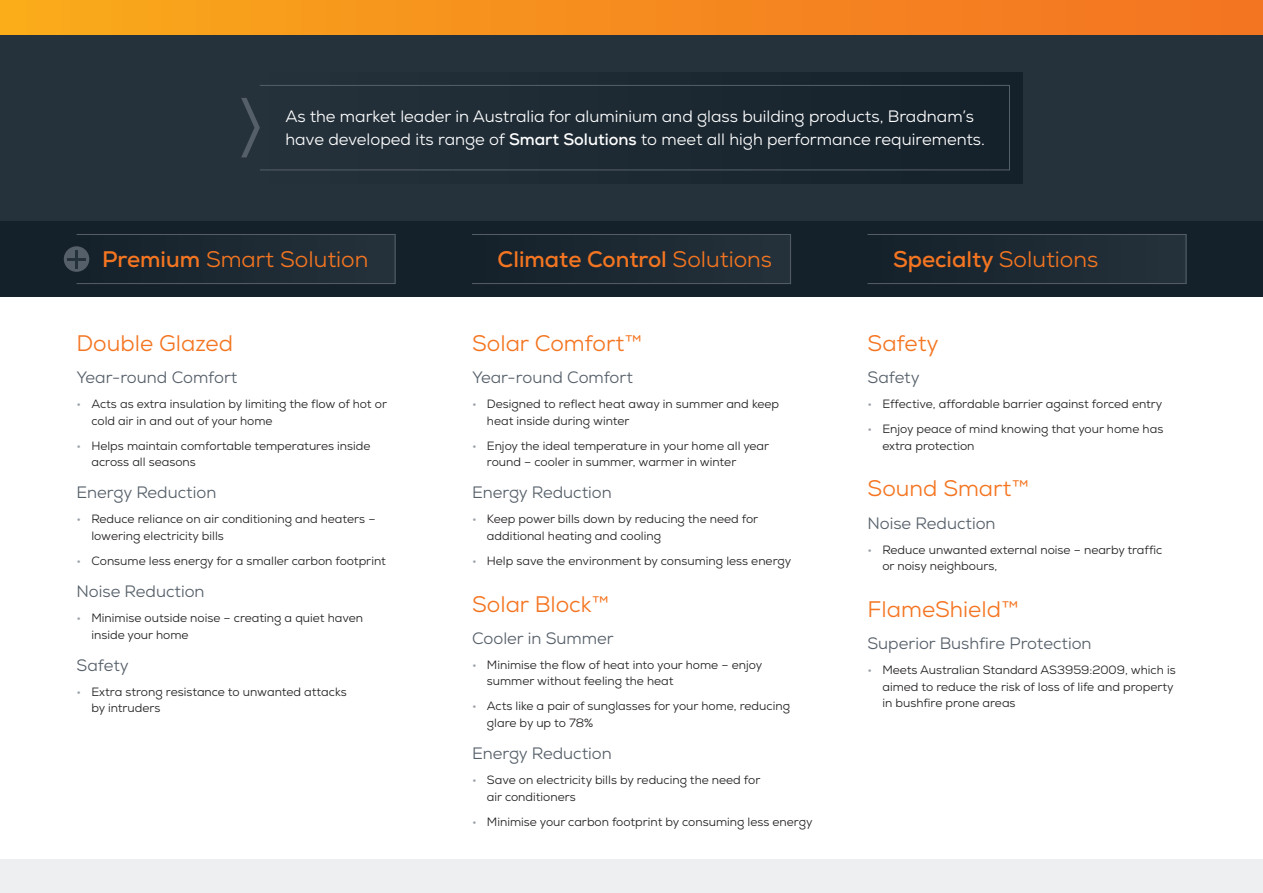
<style>
.page{position:relative;width:1263px;height:893px;background:#fff}
.page>*{position:absolute;margin:0;border:0;box-sizing:border-box;transform-origin:0 0}
.t1{font:22.5px "Nexa";color:#f47521}
.t2{font:700 22.5px "Nexa";color:#f47521}
.t3{font:16.5px "Nexa";color:#555f69}
.t4{font:16.5px/22.5px "Nexa";color:#fff}
.t5{font:12px/16.5px "Nexa";color:#231f20}
.s1{font-weight:700}
.s2{font-weight:400}
.s3{color:#9ba1a8}
</style>
<div class="page">
<div style="left:0;top:33px;width:1263px;height:191px;background:#25323c"></div>
<div style="left:260px;top:72px;width:763px;height:111px;background:#1c2933"></div>
<div style="left:259px;top:85px;width:751px;height:85px;border:1px solid #555f69"></div>
<svg style="left:241px;top:98px;width:19px;height:59px"></svg>
<div style="left:0;top:221px;width:1263px;height:76px;background:#14202a"></div>
<div style="left:77px;top:234px;width:318px;height:50px;background:#1c2933"></div>
<div style="left:76px;top:234px;width:319px;height:50px;border:1px solid #555f69"></div>
<div style="left:64px;top:246px;width:25px;height:26px;background:#555f69;border-radius:50%"></div>
<hr style="left:75px;top:250px;width:3px;height:19px;background:#25323c">
<svg style="left:67px;top:258px;width:19px;height:2px"></svg>
<div style="left:472px;top:234px;width:318px;height:50px;background:#1c2933"></div>
<div style="left:472px;top:234px;width:319px;height:50px;border:1px solid #555f69"></div>
<div style="left:867px;top:234px;width:319px;height:50px;background:#1c2933"></div>
<div style="left:867px;top:234px;width:319px;height:50px;border:1px solid #555f69"></div>
<div style="left:0;top:859px;width:1263px;height:34px;background:#edeff1"></div>
<div style="left:0;top:0;width:1263px;height:34px;background:linear-gradient(to right,#f9a91a,#f37122)"></div>
<h2 class="t4" style="left:285px;top:105px;width:701px">As the market leader in Australia for aluminium and glass building products, Bradnam’s have developed its range of <span class="s1">Smart Solutions</span> to meet all high performance requirements.</h2>
<h1 class="t1" style="left:102px;top:245px;width:268px"><span class="s1">Premium</span> Smart Solution</h1>
<h1 class="t2" style="left:497px;top:245px;width:276px">Climate Control <span class="s2">Solutions</span></h1>
<h1 class="t2" style="left:893px;top:245px;width:207px">Specialty <span class="s2">Solutions</span></h1>
<h1 class="t1" style="left:77px;top:329px;width:158px">Double Glazed</h1>
<h2 class="t3" style="left:77px;top:367px;width:162px">Year-round Comfort</h2>
<p class="t5" style="left:91px;top:396px;width:297px;text-indent:-15px"><span class="s3">•</span> Acts as extra insulation by limiting the flow of hot or cold air in and out of your home</p>
<p class="t5" style="left:91px;top:437px;width:281px;text-indent:-15px"><span class="s3">•</span> Helps maintain comfortable temperatures inside across all seasons</p>
<h2 class="t3" style="left:77px;top:482px;width:141px">Energy Reduction</h2>
<p class="t5" style="left:91px;top:511px;width:286px;text-indent:-15px"><span class="s3">•</span> Reduce reliance on air conditioning and heaters – lowering electricity bills</p>
<p class="t5" style="left:77px;top:552px;width:311px"><span class="s3">•</span> Consume less energy for a smaller carbon footprint</p>
<h2 class="t3" style="left:77px;top:581px;width:130px">Noise Reduction</h2>
<p class="t5" style="left:91px;top:610px;width:273px;text-indent:-15px"><span class="s3">•</span> Minimise outside noise – creating a quiet haven inside your home</p>
<h2 class="t3" style="left:77px;top:655px;width:54px">Safety</h2>
<p class="t5" style="left:91px;top:683px;width:257px;text-indent:-15px"><span class="s3">•</span> Extra strong resistance to unwanted attacks by intruders</p>
<h1 class="t1" style="left:472px;top:329px;width:172px">Solar Comfort™</h1>
<h2 class="t3" style="left:472px;top:367px;width:162px">Year-round Comfort</h2>
<p class="t5" style="left:487px;top:396px;width:294px;text-indent:-15px"><span class="s3">•</span> Designed to reflect heat away in summer and keep heat inside during winter</p>
<p class="t5" style="left:487px;top:437px;width:284px;text-indent:-15px"><span class="s3">•</span> Enjoy the ideal temperature in your home all year round – cooler in summer, warmer in winter</p>
<h2 class="t3" style="left:472px;top:482px;width:141px">Energy Reduction</h2>
<p class="t5" style="left:487px;top:511px;width:273px;text-indent:-15px"><span class="s3">•</span> Keep power bills down by reducing the need for additional heating and cooling</p>
<p class="t5" style="left:472px;top:552px;width:321px"><span class="s3">•</span> Help save the environment by consuming less energy</p>
<h1 class="t1" style="left:472px;top:589px;width:139px">Solar Block™</h1>
<h2 class="t3" style="left:472px;top:628px;width:143px">Cooler in Summer</h2>
<p class="t5" style="left:487px;top:656px;width:277px;text-indent:-15px"><span class="s3">•</span> Minimise the flow of heat into your home – enjoy summer without feeling the heat</p>
<p class="t5" style="left:487px;top:698px;width:305px;text-indent:-15px"><span class="s3">•</span> Acts like a pair of sunglasses for your home, reducing glare by up to 78%</p>
<h2 class="t3" style="left:472px;top:743px;width:141px">Energy Reduction</h2>
<p class="t5" style="left:487px;top:772px;width:275px;text-indent:-15px"><span class="s3">•</span> Save on electricity bills by reducing the need for air conditioners</p>
<p class="t5" style="left:472px;top:813px;width:342px"><span class="s3">•</span> Minimise your carbon footprint by consuming less energy</p>
<h1 class="t1" style="left:867px;top:329px;width:73px">Safety</h1>
<h2 class="t3" style="left:867px;top:367px;width:54px">Safety</h2>
<p class="t5" style="left:867px;top:396px;width:296px"><span class="s3">•</span> Effective, affordable barrier against forced entry</p>
<p class="t5" style="left:882px;top:421px;width:282px;text-indent:-15px"><span class="s3">•</span> Enjoy peace of mind knowing that your home has extra protection</p>
<h1 class="t1" style="left:867px;top:474px;width:163px">Sound Smart™</h1>
<h2 class="t3" style="left:867px;top:512px;width:130px">Noise Reduction</h2>
<p class="t5" style="left:882px;top:541px;width:281px;text-indent:-15px"><span class="s3">•</span> Reduce unwanted external noise – nearby traffic or noisy neighbours,</p>
<h1 class="t1" style="left:867px;top:595px;width:153px">FlameShield™</h1>
<h2 class="t3" style="left:867px;top:633px;width:226px">Superior Bushfire Protection</h2>
<p class="t5" style="left:882px;top:662px;width:295px;text-indent:-15px"><span class="s3">•</span> Meets Australian Standard AS3959:2009, which is aimed to reduce the risk of loss of life and property in bushfire prone areas</p>
</div>
